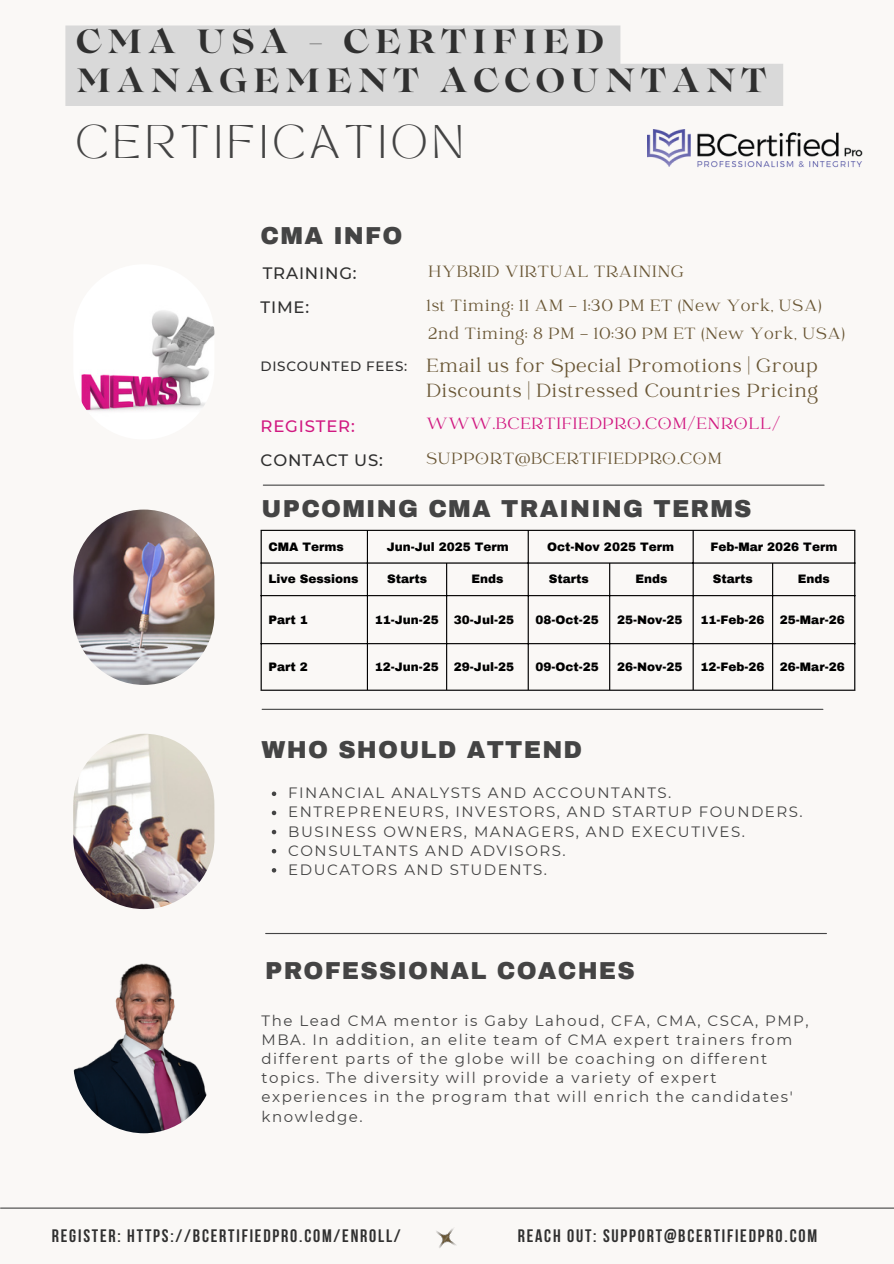
<style>
.page{position:relative;width:894px;height:1264px;background:#fff}
.page>*{position:absolute;margin:0;border:0;box-sizing:border-box;transform-origin:0 0}
.t1{font:700 33.45px/38.2px "Lovelace";letter-spacing:.175em;color:#303030}
.t2{font:33px "TAN MONCHERI Regular";letter-spacing:.15em;color:#444}
.t3{font:900 24px "Archivo";letter-spacing:.05em;color:#444}
.t4{font:21px/24.8px "Catchy Mager";letter-spacing:.05em;color:#695634}
.t5{font:18px "Catchy Mager";letter-spacing:.05em;color:#695634}
.t6{font:700 18px "Bebas Neue";letter-spacing:.1em;color:#303030}
.t7{font:18px "Catchy Mager";letter-spacing:.05em;color:#d11981}
.t8{font:500 16.5px "Montserrat";letter-spacing:.05em;color:#303030}
.t9{font:500 16.5px "Montserrat";letter-spacing:.05em;color:#d11981}
.t10{font:15px/19.2px "Montserrat";letter-spacing:.1em;color:#444}
.t11{font:500 13.5px "Montserrat";letter-spacing:.05em;color:#303030}
.t12{font:900 12px "Archivo";color:#000}
</style>
<div class="page">
<div style="left:0;top:0;width:893px;height:1263px;background:#faf8f6"></div>
<img style="left:73px;top:957px;width:141px;height:176px;border-radius:71px">
<img style="left:73px;top:264px;width:141px;height:175px;border-radius:71px">
<img style="left:73px;top:509px;width:141px;height:176px;border-radius:71px">
<img style="left:73px;top:733px;width:141px;height:176px;border-radius:71px">
<hr style="left:265px;top:932px;width:561px;height:2px;background:#444">
<hr style="left:262px;top:708px;width:560px;height:2px;background:#444">
<hr style="left:263px;top:484px;width:560px;height:1px;background:#444">
<img style="left:436px;top:1228px;width:20px;height:20px">
<hr style="left:1px;top:1207px;width:892px;height:1px;background:#444">
<img style="left:647px;top:129px;width:215px;height:39px">
<hr style="left:260px;top:531px;width:2px;height:158px;background:#000">
<hr style="left:367px;top:531px;width:1px;height:158px;background:#000">
<hr style="left:446px;top:563px;width:1px;height:126px;background:#000">
<hr style="left:527px;top:531px;width:1px;height:158px;background:#000">
<hr style="left:609px;top:563px;width:1px;height:126px;background:#000">
<hr style="left:692px;top:531px;width:1px;height:158px;background:#000">
<hr style="left:771px;top:563px;width:2px;height:126px;background:#000">
<hr style="left:854px;top:531px;width:1px;height:158px;background:#000">
<hr style="left:260px;top:530px;width:595px;height:1px;background:#000">
<hr style="left:260px;top:562px;width:595px;height:1px;background:#000">
<hr style="left:260px;top:595px;width:595px;height:1px;background:#000">
<hr style="left:260px;top:643px;width:595px;height:1px;background:#000">
<hr style="left:260px;top:689px;width:595px;height:1px;background:#000">
<svg style="left:65px;top:25px;width:718px;height:81px;background:#dcdcdc"></svg>
<svg style="left:272px;top:791px;width:4px;height:5px"></svg>
<svg style="left:272px;top:810px;width:4px;height:5px"></svg>
<svg style="left:272px;top:829px;width:4px;height:5px"></svg>
<svg style="left:272px;top:849px;width:4px;height:4px"></svg>
<svg style="left:272px;top:868px;width:4px;height:4px"></svg>
<p class="t1" style="left:76px;top:26px;width:691px">CMA USA - CERTIFIED<br>MANAGEMENT ACCOUNTANT</p>
<p class="t2" style="left:76px;top:124px;width:389px">CERTIFICATION</p>
<p class="t3" style="left:260px;top:223px;width:143px">CMA INFO</p>
<p class="t8" style="left:263px;top:263px;width:95px">TRAINING:</p>
<h3 class="t5" style="left:428px;top:263px;width:257px">HYBRID VIRTUAL TRAINING</h3>
<p class="t8" style="left:260px;top:297px;width:50px">TIME:</p>
<p class="t5" style="left:426px;top:296px;width:396px">1st Timing: 11 AM - 1:30 PM ET (New York, USA)</p>
<p class="t5" style="left:428px;top:324px;width:417px">2nd Timing: 8 PM - 10:30 PM ET (New York, USA)</p>
<p class="t11" style="left:260px;top:357px;width:148px">DISCOUNTED FEES:</p>
<p class="t4" style="left:426px;top:354px;width:393px">Email us for Special Promotions | Group<br>Discounts | Distressed Countries Pricing</p>
<p class="t9" style="left:260px;top:415px;width:96px">REGISTER:</p>
<p class="t7" style="left:426px;top:415px;width:355px">WWW.BCERTIFIEDPRO.COM/ENROLL/</p>
<p class="t8" style="left:260px;top:450px;width:124px">CONTACT US:</p>
<p class="t5" style="left:426px;top:450px;width:297px">SUPPORT@BCERTIFIEDPRO.COM</p>
<p class="t3" style="left:261px;top:496px;width:491px">UPCOMING CMA TRAINING TERMS</p>
<h5 class="t12" style="left:268px;top:540px;width:77px">CMA Terms</h5>
<h6 class="t12" style="left:386px;top:540px;width:124px">Jun-Jul 2025 Term</h6>
<h5 class="t12" style="left:547px;top:540px;width:128px">Oct-Nov 2025 Term</h5>
<p class="t12" style="left:710px;top:540px;width:128px">Feb-Mar 2026 Term</p>
<p class="t12" style="left:268px;top:572px;width:92px">Live Sessions</p>
<p class="t12" style="left:387px;top:572px;width:41px">Starts</p>
<h4 class="t12" style="left:471px;top:572px;width:34px">Ends</h4>
<h5 class="t12" style="left:548px;top:572px;width:41px">Starts</h5>
<h6 class="t12" style="left:635px;top:572px;width:34px">Ends</h6>
<h5 class="t12" style="left:712px;top:572px;width:41px">Starts</h5>
<h6 class="t12" style="left:797px;top:572px;width:34px">Ends</h6>
<p class="t12" style="left:268px;top:613px;width:41px">Part 1</p>
<h3 class="t12" style="left:374px;top:613px;width:66px">11-Jun-25</h3>
<p class="t12" style="left:454px;top:613px;width:62px">30-Jul-25</p>
<p class="t12" style="left:535px;top:613px;width:65px">08-Oct-25</p>
<p class="t12" style="left:617px;top:613px;width:67px">25-Nov-25</p>
<p class="t12" style="left:700px;top:613px;width:66px">11-Feb-26</p>
<p class="t12" style="left:779px;top:613px;width:66px">25-Mar-26</p>
<p class="t12" style="left:268px;top:660px;width:41px">Part 2</p>
<p class="t12" style="left:374px;top:660px;width:66px">12-Jun-25</p>
<p class="t12" style="left:454px;top:660px;width:62px">29-Jul-25</p>
<p class="t12" style="left:535px;top:660px;width:65px">09-Oct-25</p>
<p class="t12" style="left:617px;top:660px;width:67px">26-Nov-25</p>
<p class="t12" style="left:700px;top:660px;width:66px">12-Feb-26</p>
<p class="t12" style="left:779px;top:660px;width:66px">26-Mar-26</p>
<p class="t3" style="left:261px;top:737px;width:322px">WHO SHOULD ATTEND</p>
<p class="t10" style="left:288px;top:783px;width:384px">FINANCIAL ANALYSTS AND ACCOUNTANTS.</p>
<p class="t10" style="left:288px;top:802px;width:516px">ENTREPRENEURS, INVESTORS, AND STARTUP FOUNDERS.</p>
<p class="t10" style="left:288px;top:821px;width:458px">BUSINESS OWNERS, MANAGERS, AND EXECUTIVES.</p>
<p class="t10" style="left:288px;top:840px;width:279px">CONSULTANTS AND ADVISORS.</p>
<p class="t10" style="left:288px;top:859px;width:260px">EDUCATORS AND STUDENTS.</p>
<h3 class="t3" style="left:265px;top:958px;width:371px">PROFESSIONAL COACHES</h3>
<p class="t10" style="left:261px;top:1010px;width:548px">The Lead CMA mentor is Gaby Lahoud, CFA, CMA, CSCA, PMP, MBA. In addition, an elite team of CMA expert trainers from different parts of the globe will be coaching on different topics. The diversity will provide a variety of expert experiences in the program that will enrich the candidates' knowledge.</p>
<p class="t6" style="left:52px;top:1227px;width:350px">REGISTER: HTTPS://BCERTIFIEDPRO.COM/ENROLL/</p>
<p class="t6" style="left:517px;top:1227px;width:301px">REACH OUT: SUPPORT@BCERTIFIEDPRO.COM</p>
</div>
